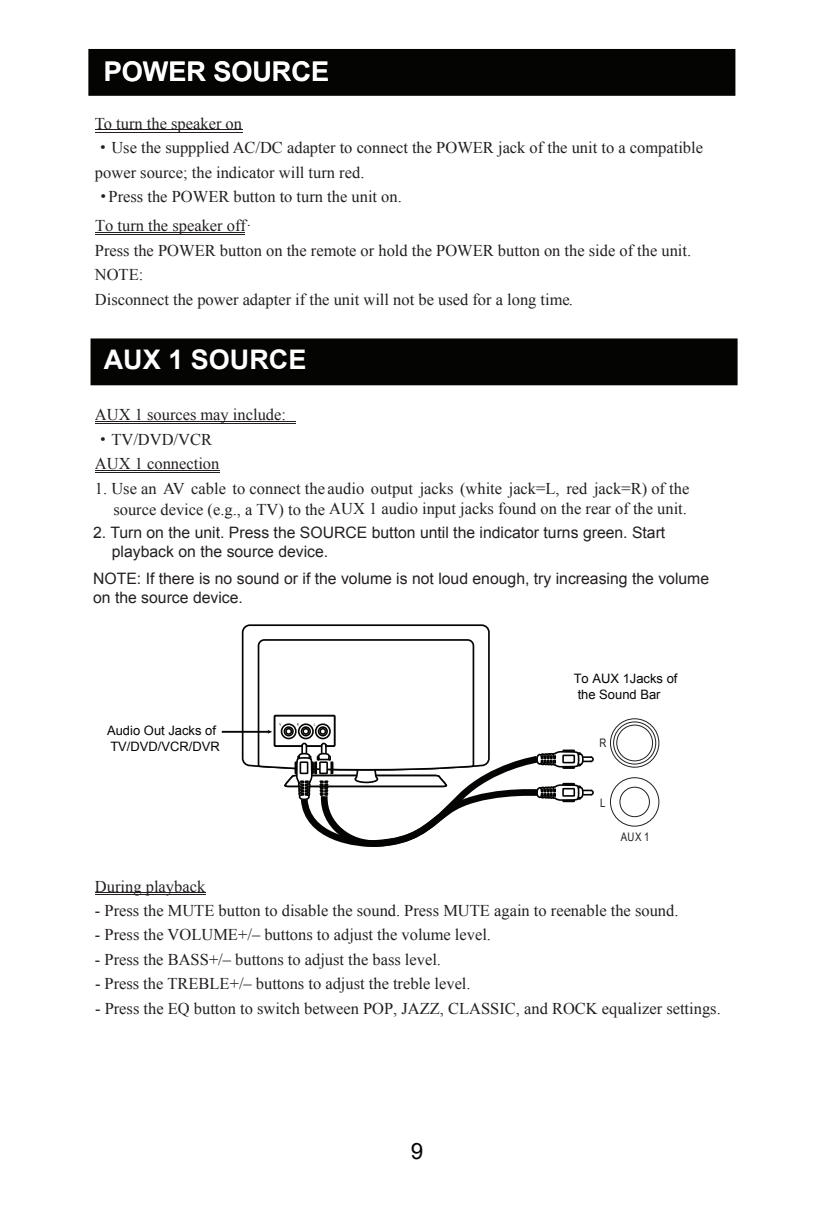
<style>
.page{position:relative;width:830px;height:1212px;background:#fff}
.page>*{position:absolute;margin:0;border:0;box-sizing:border-box;transform-origin:0 0}
.t1{font:27px "Arial";color:#fff}
.t2{font:700 27px "Arial";color:#fff}
.t3{font:22.5px "Arial";color:#040503}
.t4{font:16.43px/24.5px "Times New Roman";color:#231f20}
.t5{font:15.75px/18.9px "Arial";color:#231f20}
.t6{font:13.05px/16.2px "Arial";color:#050504}
.t7{font:11.7px "Arial Narrow";color:#231f20}
.s1{font-family:"Sim Sun"}
</style>
<div class="page">
<hr style="left:95px;top:130px;width:147px;height:1px;background:#231f20">
<hr style="left:95px;top:132px;width:147px;height:1px;background:#231f20">
<hr style="left:95px;top:232px;width:149px;height:1px;background:#231f20">
<hr style="left:95px;top:234px;width:149px;height:1px;background:#231f20">
<hr style="left:95px;top:421px;width:200px;height:1px;background:#231f20">
<hr style="left:95px;top:423px;width:200px;height:1px;background:#231f20">
<hr style="left:95px;top:470px;width:124px;height:1px;background:#231f20">
<hr style="left:95px;top:472px;width:124px;height:1px;background:#231f20">
<hr style="left:95px;top:892px;width:110px;height:1px;background:#231f20">
<hr style="left:95px;top:894px;width:110px;height:1px;background:#231f20">
<hr style="left:222px;top:731px;width:47px;height:2px;background:#040503">
<svg style="left:241px;top:624px;width:353px;height:223px"></svg>
<div style="left:619px;top:787px;width:30px;height:30px;border:1px solid #231f20;border-radius:50%"></div>
<div style="left:610px;top:777px;width:48px;height:49px;border:1px solid #231f20;border-radius:50%"></div>
<div style="left:616px;top:725px;width:36px;height:36px;border:1px solid #231f20;border-radius:50%"></div>
<div style="left:613px;top:722px;width:42px;height:42px;border:1px solid #231f20;border-radius:50%"></div>
<div style="left:610px;top:718px;width:48px;height:49px;border:1px solid #231f20;border-radius:50%"></div>
<div style="left:88px;top:49px;width:647px;height:47px;background:#040503;border:2px solid #040503"></div>
<div style="left:90px;top:338px;width:647px;height:47px;background:#040503;border:2px solid #040503"></div>
<h1 class="t1" style="left:104px;top:54px;width:227px">POWER SOURCE</h1>
<p class="t4" style="left:95px;top:111px;width:609px">To turn the speaker on<br><span class="s1">·</span>Use the suppplied AC/DC adapter to connect the POWER jack of the unit to a compatible power source; the indicator will turn red.<br><span class="s1">·</span>Press the POWER button to turn the unit on.</p>
<p class="t4" style="left:95px;top:213px;width:597px">To turn the speaker off·<br>Press the POWER button on the remote or hold the POWER button on the side of the unit.<br>NOTE:<br>Disconnect the power adapter if the unit will not be used for a long time.</p>
<h1 class="t2" style="left:104px;top:342px;width:204px">AUX 1 SOURCE</h1>
<p class="t4" style="left:95px;top:402px;width:193px">AUX 1 sources may include: <span class="s1">·</span>TV/DVD/VCR<br>AUX 1 connection</p>
<p class="t4" style="left:95px;top:478px;width:595px;line-height:20px;text-align:right">1. Use an AV cable to connect the audio output jacks (white jack=L, red jack=R) of the source device (e.g., a TV) to the AUX 1 audio input jacks found on the rear of the unit.</p>
<p class="t5" style="left:112px;top:523px;width:554px;text-indent:-19px">2. Turn on the unit. Press the SOURCE button until the indicator turns green. Start playback on the source device.</p>
<p class="t5" style="left:93px;top:570px;width:617px">NOTE: If there is no sound or if the volume is not loud enough, try increasing the volume on the source device.</p>
<p class="t6" style="left:107px;top:722px;width:114px">Audio Out Jacks of<br>TV/DVD/VCR/DVR</p>
<p class="t6" style="left:577px;top:670px;width:101px;text-indent:-4px">T Ao UX 1Jacks of the Sound Bar</p>
<p class="t7" style="left:599px;top:734px;width:8px">R</p>
<p class="t7" style="left:600px;top:794px;width:7px">L</p>
<p class="t7" style="left:620px;top:828px;width:30px">AUX 1</p>
<p class="t4" style="left:95px;top:873px;width:112px">During playback</p>
<p class="t4" style="left:95px;top:898px;width:585px">- Press the MUTE button to disable the sound. Press MUTE again to reenable the sound.</p>
<p class="t4" style="left:95px;top:922px;width:397px">- Press the VOLUME+/– buttons to adjust the volume level.</p>
<p class="t4" style="left:95px;top:947px;width:347px">- Press the BASS+/– buttons to adjust the bass level.</p>
<p class="t4" style="left:95px;top:971px;width:377px">- Press the TREBLE+/– buttons to adjust the treble level.</p>
<p class="t4" style="left:95px;top:996px;width:627px">- Press the EQ button to switch between POP, JAZZ, CLASSIC, and ROCK equalizer settings.</p>
<h2 class="t3" style="left:410px;top:1137px;width:13px">9</h2>
</div>
